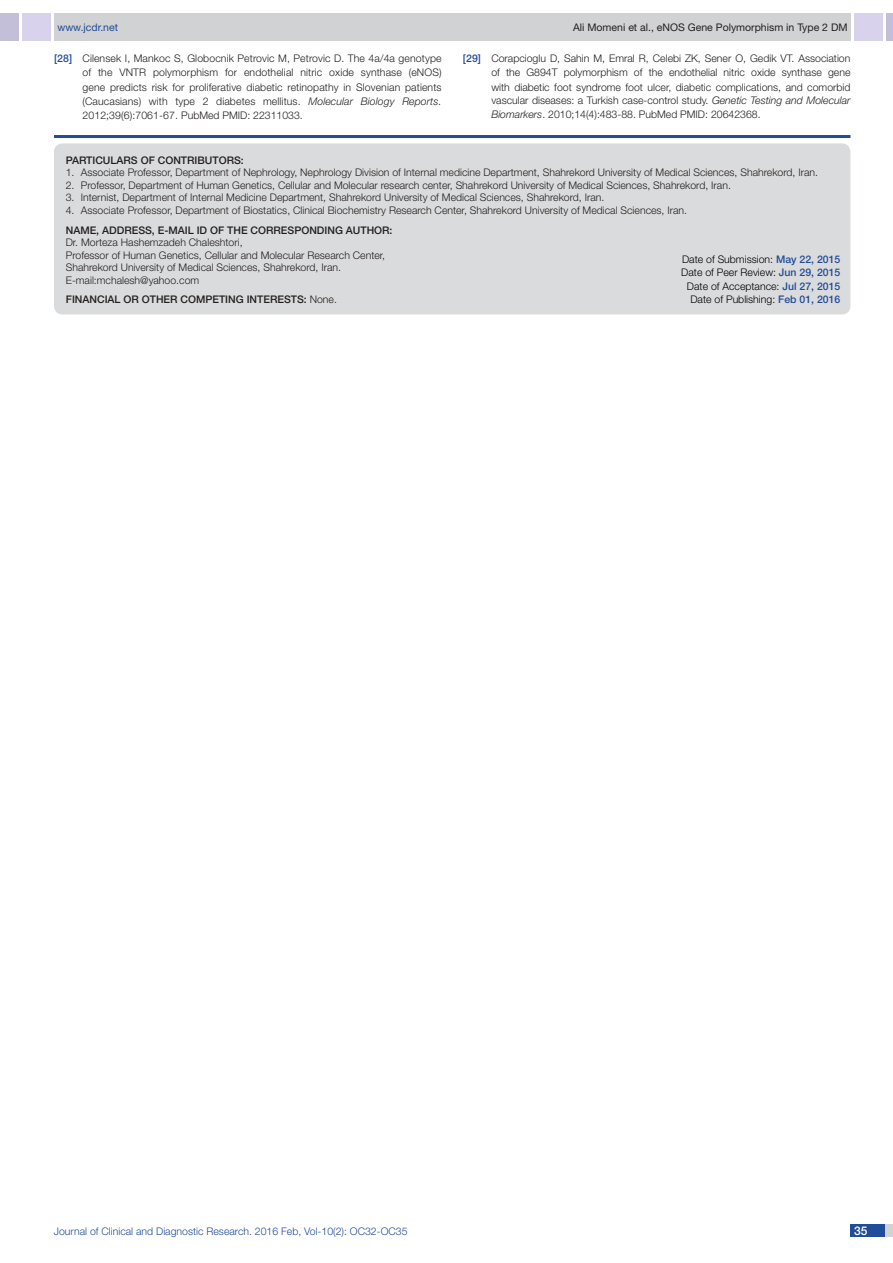
<style>
.page{position:relative;width:893px;height:1263px;background:#fff}
.page>*{position:absolute;margin:0;border:0;box-sizing:border-box;transform-origin:0 0}
.t1{font:500 12px "Helvetica Neue";color:#fff}
.con_particulars{font:300 10.5px/14.2px "Helvetica Neue";color:#231f20;text-align:justify}
.t2{font:300 10.5px/13.5px "Helvetica Neue";color:#000;text-align:center}
.con_particulars-2{font:500 10.5px "Helvetica Neue";color:#231f20}
.t3{font:300 10.5px "Helvetica Neue";color:#214c99}
.t4{font:10.5px "Helvetica Neue";color:#231f20}
.t5{font:10.5px "Helvetica Neue";color:#214c99}
.s1{font-weight:500;color:#214c99}
.s2{font-style:italic}
.s3{font-weight:500}
</style>
<div class="page">
<div style="left:54px;top:13px;width:796px;height:28px;background:#d1d2d4"></div>
<div style="left:0;top:13px;width:19px;height:28px;background:#c3bfd8"></div>
<div style="left:22px;top:13px;width:29px;height:28px;background:#d9d2ec"></div>
<div style="left:886px;top:13px;width:7px;height:28px;background:#c3bfd8"></div>
<div style="left:854px;top:13px;width:29px;height:28px;background:#d9d2ec"></div>
<div style="left:850px;top:1224px;width:43px;height:13px;background:#d1d2d4"></div>
<div style="left:850px;top:1224px;width:35px;height:13px;background:#214c99"></div>
<hr style="left:54px;top:135px;width:796px;height:3px;background:#214c99">
<div style="left:54px;top:143px;width:796px;height:171px;background:#dadbdc;border-radius:9px"></div>
<p class="t5" style="left:57px;top:21px;width:62px">www.jcdr.net</p>
<p class="t4" style="left:573px;top:21px;width:276px">Ali Momeni et al., eNOS Gene Polymorphism in Type 2 DM</p>
<p class="con_particulars" style="left:82px;top:51px;width:361px;text-indent:-28px"><span class="s1">[28]</span> Cilensek I, Mankoc S, Globocnik Petrovic M, Petrovic D. The 4a/4a genotype of the VNTR polymorphism for endothelial nitric oxide synthase (eNOS) gene predicts risk for proliferative diabetic retinopathy in Slovenian patients (Caucasians) with type 2 diabetes mellitus. <span class="s2">Molecular Biology Reports.<br></span>2012;39(6):7061-67. PubMed PMID: 22311033.</p>
<p class="con_particulars-2" style="left:66px;top:154px;width:108px">PARTICULARS OF CONTR</p>
<p class="con_particulars-2" style="left:195px;top:154px;width:26px">IBUTOR</p>
<p class="con_particulars-2" style="left:234px;top:154px;width:11px">S:</p>
<p class="con_particulars" style="left:66px;top:165px;width:754px">1. Associate Professor, Department of Nephrology, Nephrology Division of Internal medicine Department, Shahrekord University of Medical Sciences, Shahrekord, Iran.</p>
<p class="con_particulars" style="left:66px;top:178px;width:667px">2. Professor, Department of Human Genetics, Cellular and Molecular research center, Shahrekord University of Medical Sciences, Shahrekord, Iran.</p>
<p class="con_particulars" style="left:66px;top:190px;width:540px">3. Internist, Department of Internal Medicine Department, Shahrekord University of Medical Sciences, Shahrekord, Iran.</p>
<p class="con_particulars" style="left:66px;top:203px;width:623px">4. Associate Professor, Department of Biostatics, Clinical Biochemistry Research Center, Shahrekord University of Medical Sciences, Iran.</p>
<p class="con_particulars-2" style="left:66px;top:224px;width:52px">NAME, ADDRE</p>
<p class="con_particulars-2" style="left:138px;top:224px;width:128px">SS, E-MAIL ID OF THE CORRE</p>
<p class="con_particulars-2" style="left:288px;top:224px;width:23px">SPOND</p>
<p class="con_particulars-2" style="left:324px;top:224px;width:70px">ING AUTHOR:</p>
<p class="con_particulars" style="left:66px;top:235px;width:178px">Dr. Morteza Hashemzadeh Chaleshtori,</p>
<p class="con_particulars" style="left:66px;top:248px;width:321px">Professor of Human Genetics, Cellular and Molecular Research Center,</p>
<p class="con_particulars" style="left:66px;top:260px;width:277px">Shahrekord University of Medical Sciences, Shahrekord, Iran.</p>
<p class="con_particulars" style="left:66px;top:273px;width:135px">E-mail:mchalesh@yahoo.com</p>
<p class="con_particulars-2" style="left:66px;top:293px;width:192px">Financial OR OTHER COMPETING INTERE</p>
<p class="con_particulars" style="left:284px;top:292px;width:54px"><span class="s3">STS:</span> None.</p>
<p class="con_particulars" style="left:491px;top:51px;width:361px;text-indent:-28px"><span class="s1">[29]</span> Corapcioglu D, Sahin M, Emral R, Celebi ZK, Sener O, Gedik VT. Association of the G894T polymorphism of the endothelial nitric oxide synthase gene with diabetic foot syndrome foot ulcer, diabetic complications, and comorbid vascular diseases: a Turkish case-control study. <span class="s2">Genetic Testing and Molecular Biomarkers</span>. 2010;14(4):483-88. PubMed PMID: 20642368.</p>
<p class="t2" style="left:681px;top:252px;width:161px">Date of Submission: <span class="s1">May 22, 2015<br></span>Date of Peer Review: <span class="s1">Jun 29, 2015<br></span>Date of Acceptance: <span class="s1">Jul 27, 2015</span></p>
<p class="t2" style="left:690px;top:292px;width:151px">Date of Publishing: <span class="s1">Feb 01, 2016</span></p>
<p class="t3" style="left:54px;top:1225px;width:355px">Journal of Clinical and Diagnostic Research. 2016 Feb, Vol-10(2): OC32-OC35</p>
<p class="t1" style="left:854px;top:1223px;width:15px">35</p>
</div>
